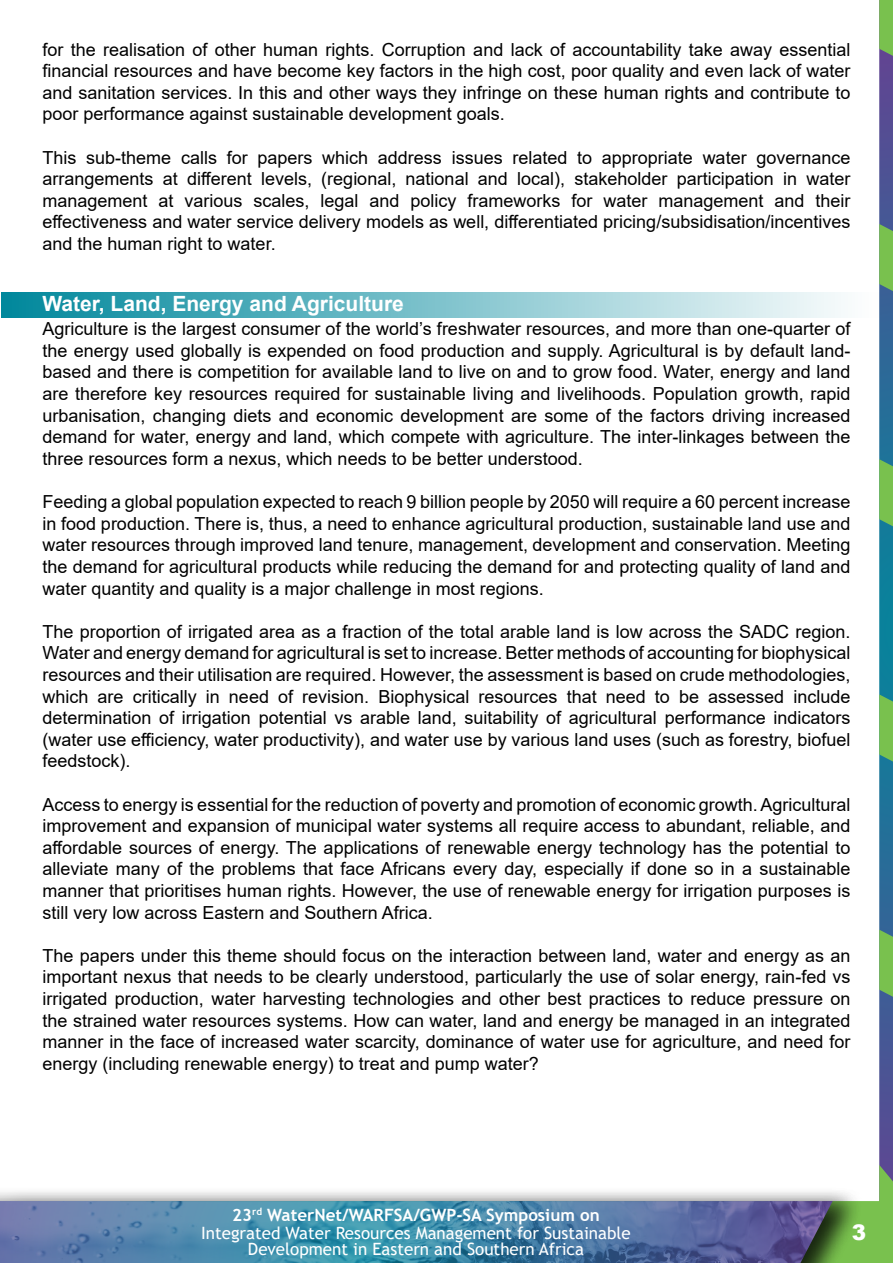
<style>
.page{position:relative;width:893px;height:1263px;background:#fff}
.page>*{position:absolute;margin:0;border:0;box-sizing:border-box;transform-origin:0 0}
.t1{font:900 21.45px "Arial";color:#fff}
.t2{font:700 21px "Arial";color:#fff}
.t3{font:18px/21.6px "Arial";color:#000;text-align:justify}
.t4{font:16.95px/17.2px "Trebuchet MS";color:#fff;text-align:center}
.s1{font-weight:700}
</style>
<div class="page">
<svg style="left:879px;top:0;width:14px;height:1201px;background:#4a8087"></svg>
<div style="left:863px;top:1201px;width:30px;height:62px;background:#79c14e"></div>
<div style="left:0;top:1186px;width:863px;height:77px;background:#000;opacity:.75"></div>
<img style="left:0;top:1201px;width:832px;height:62px">
<div style="left:1px;top:293px;width:878px;height:25px;background:linear-gradient(to right,#00879b,#fffefe)"></div>
<p class="t3" style="left:43px;top:38px;width:809px">for the realisation of other human rights. Corruption and lack of accountability take away essential financial resources and have become key factors in the high cost, poor quality and even lack of water and sanitation services. In this and other ways they infringe on these human rights and contribute to poor performance against sustainable development goals.</p>
<p class="t3" style="left:43px;top:146px;width:809px">This sub-theme calls for papers which address issues related to appropriate water governance arrangements at different levels, (regional, national and local), stakeholder participation in water management at various scales, legal and policy frameworks for water management and their effectiveness and water service delivery models as well, differentiated pricing/subsidisation/incentives and the human right to water.</p>
<p class="t2" style="left:43px;top:289px;width:363px">Water, Land, Energy and Agriculture</p>
<p class="t3" style="left:43px;top:318px;width:809px">Agriculture is the largest consumer of the world’s freshwater resources, and more than one-quarter of the energy used globally is expended on food production and supply. Agricultural is by default land&shy;based and there is competition for available land to live on and to grow food. Water, energy and land are therefore key resources required for sustainable living and livelihoods. Population growth, rapid urbanisation, changing diets and economic development are some of the factors driving increased demand for water, energy and land, which compete with agriculture. The inter-linkages between the three resources form a nexus, which needs to be better understood.</p>
<p class="t3" style="left:43px;top:491px;width:809px">Feeding a global population expected to reach 9 billion people by 2050 will require a 60 percent increase in food production. There is, thus, a need to enhance agricultural production, sustainable land use and water resources through improved land tenure, management, development and conservation. Meeting the demand for agricultural products while reducing the demand for and protecting quality of land and water quantity and quality is a major challenge in most regions.</p>
<p class="t3" style="left:43px;top:620px;width:809px">The proportion of irrigated area as a fraction of the total arable land is low across the SADC region.<br>Water and energy demand for agricultural is set to increase. Better methods of accounting for biophysical resources and their utilisation are required. However, the assessment is based on crude methodologies, which are critically in need of revision. Biophysical resources that need to be assessed include determination of irrigation potential vs arable land, suitability of agricultural performance indicators (water use efficiency, water productivity), and water use by various land uses (such as forestry, biofuel feedstock).</p>
<p class="t3" style="left:43px;top:793px;width:809px">Access to energy is essential for the reduction of poverty and promotion of economic growth. Agricultural improvement and expansion of municipal water systems all require access to abundant, reliable, and affordable sources of energy. The applications of renewable energy technology has the potential to alleviate many of the problems that face Africans every day, especially if done so in a sustainable manner that prioritises human rights. However, the use of renewable energy for irrigation purposes is still very low across Eastern and Southern Africa.</p>
<p class="t3" style="left:43px;top:944px;width:809px">The papers under this theme should focus on the interaction between land, water and energy as an important nexus that needs to be clearly understood, particularly the use of solar energy, rain-fed vs irrigated production, water harvesting technologies and other best practices to reduce pressure on the strained water resources systems. How can water, land and energy be managed in an integrated manner in the face of increased water scarcity, dominance of water use for agriculture, and need for energy (including renewable energy) to treat and pump water?</p>
<p class="t4" style="left:201px;top:1206px;width:431px"><span class="s1">23</span><sup>rd</sup> <span class="s1">WaterNet/WARFSA/GWP-SA Symposium on<br></span>Integrated Water Resources Management for Sustainable<br>Development in Eastern and Southern Africa</p>
<p class="t1" style="left:852px;top:1216px;width:16px">3</p>
</div>
